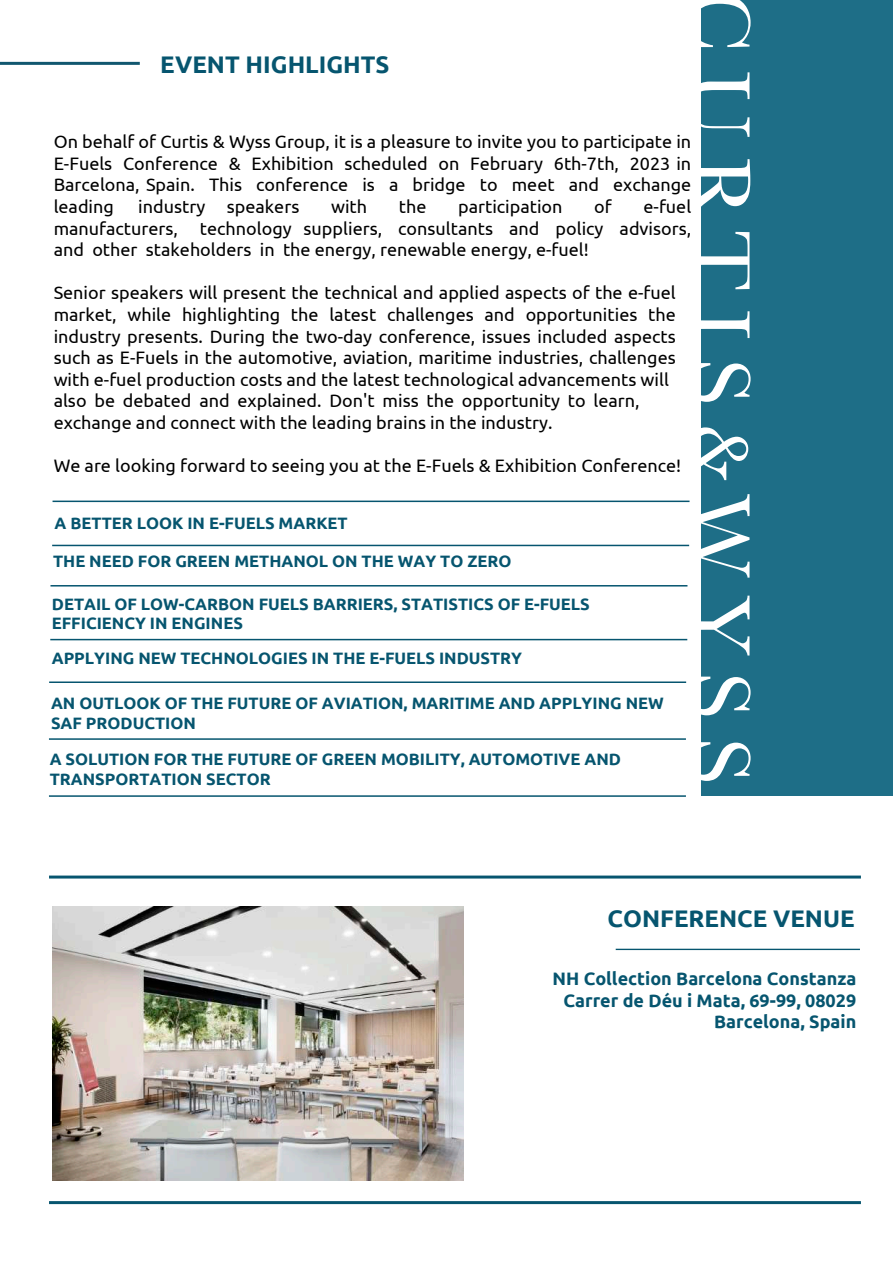
<style>
.page{position:relative;width:893px;height:1263px;background:#fff}
.page>*{position:absolute;margin:0;border:0;box-sizing:border-box;transform-origin:0 0}
.t1{font:700 24px "Ubuntu";color:#06556f}
.t2{font:18px/21.6px "Ubuntu";color:#000;text-align:justify}
.t3{font:700 18px/21.6px "Ubuntu";color:#06556f;text-align:right}
.t4{font:700 16.5px/19.8px "Ubuntu";color:#06556f}
</style>
<div class="page">
<div style="left:702px;top:0;width:191px;height:796px;background:#1e6e87"></div>
<svg style="left:701px;top:0;width:50px;height:47px"></svg>
<svg style="left:701px;top:72px;width:48px;height:65px"></svg>
<svg style="left:701px;top:159px;width:49px;height:62px"></svg>
<svg style="left:701px;top:232px;width:48px;height:57px"></svg>
<svg style="left:701px;top:311px;width:48px;height:27px"></svg>
<svg style="left:701px;top:363px;width:50px;height:39px"></svg>
<svg style="left:701px;top:427px;width:47px;height:58px"></svg>
<svg style="left:689px;top:494px;width:60px;height:84px"></svg>
<svg style="left:701px;top:596px;width:48px;height:59px"></svg>
<svg style="left:701px;top:677px;width:50px;height:38px"></svg>
<svg style="left:701px;top:742px;width:50px;height:39px"></svg>
<hr style="left:53px;top:501px;width:636px;height:1px;background:#06556f">
<hr style="left:0;top:62px;width:140px;height:3px;background:#11576f">
<hr style="left:52px;top:545px;width:637px;height:1px;background:#06556f">
<hr style="left:50px;top:585px;width:637px;height:1px;background:#06556f">
<hr style="left:50px;top:639px;width:637px;height:1px;background:#06556f">
<hr style="left:49px;top:681px;width:637px;height:2px;background:#06556f">
<hr style="left:49px;top:738px;width:637px;height:2px;background:#06556f">
<hr style="left:49px;top:795px;width:637px;height:2px;background:#06556f">
<img style="left:53px;top:906px;width:410px;height:274px">
<hr style="left:49px;top:1201px;width:812px;height:3px;background:#06556f">
<hr style="left:49px;top:876px;width:812px;height:2px;background:#06556f">
<hr style="left:616px;top:949px;width:244px;height:1px;background:#06556f">
<h1 class="t1" style="left:160px;top:50px;width:231px">EVENT HIGHLIGHTS</h1>
<p class="t2" style="left:54px;top:130px;width:639px">On behalf of Curtis &amp; Wyss Group, it is a pleasure to invite you to participate in E-Fuels Conference &amp; Exhibition scheduled on February 6th-7th, 2023 in Barcelona, Spain. This conference is a bridge to meet and exchange leading</p>
<p class="t2" style="left:54px;top:195px;width:639px;text-indent:590px">e-fuel manufacturers, technology suppliers, consultants and policy advisors, and other stakeholders in the energy, renewable energy, e-fuel!</p>
<p class="t2" style="left:54px;top:282px;width:624px;text-align:left">Senior speakers will present the technical and applied aspects of the e-fuel market, while highlighting the latest challenges and opportunities the industry presents. During the two-day conference, issues included aspects such as E-Fuels in the automotive, aviation, maritime industries, challenges with e-fuel production costs and the latest technological advancements will also be debated and explained. Don't miss the opportunity to learn, exchange and connect with the leading brains in the industry.</p>
<p class="t2" style="left:54px;top:454px;width:629px">We are looking forward to seeing you at the E-Fuels &amp; Exhibition Conference!</p>
<p class="t2" style="left:138px;top:195px;width:163px">industry speakers</p>
<p class="t2" style="left:331px;top:195px;width:38px">with</p>
<p class="t2" style="left:399px;top:195px;width:29px">the</p>
<p class="t2" style="left:458px;top:195px;width:106px">participation</p>
<p class="t2" style="left:594px;top:195px;width:19px">of</p>
<p class="t4" style="left:55px;top:513px;width:295px">A BETTER LOOK IN E-FUELS MARKET</p>
<p class="t4" style="left:53px;top:551px;width:460px">THE NEED FOR GREEN METHANOL ON THE WAY TO ZERO</p>
<p class="t4" style="left:52px;top:593px;width:539px">DETAIL OF LOW-CARBON FUELS BARRIERS, STATISTICS OF E-FUELS<br>EFFICIENCY IN ENGINES</p>
<p class="t4" style="left:52px;top:648px;width:472px">APPLYING NEW TECHNOLOGIES IN THE E-FUELS INDUSTRY</p>
<p class="t4" style="left:51px;top:693px;width:614px">AN OUTLOOK OF THE FUTURE OF AVIATION, MARITIME AND APPLYING NEW<br>SAF PRODUCTION</p>
<p class="t4" style="left:50px;top:749px;width:573px">A SOLUTION FOR THE FUTURE OF GREEN MOBILITY, AUTOMOTIVE AND<br>TRANSPORTATION SECTOR</p>
<h1 class="t1" style="left:608px;top:904px;width:249px">CONFERENCE VENUE</h1>
<p class="t3" style="left:553px;top:968px;width:305px">NH Collection Barcelona Constanza<br>Carrer de Déu i Mata, 69-99, 08029<br>Barcelona, Spain</p>
</div>
